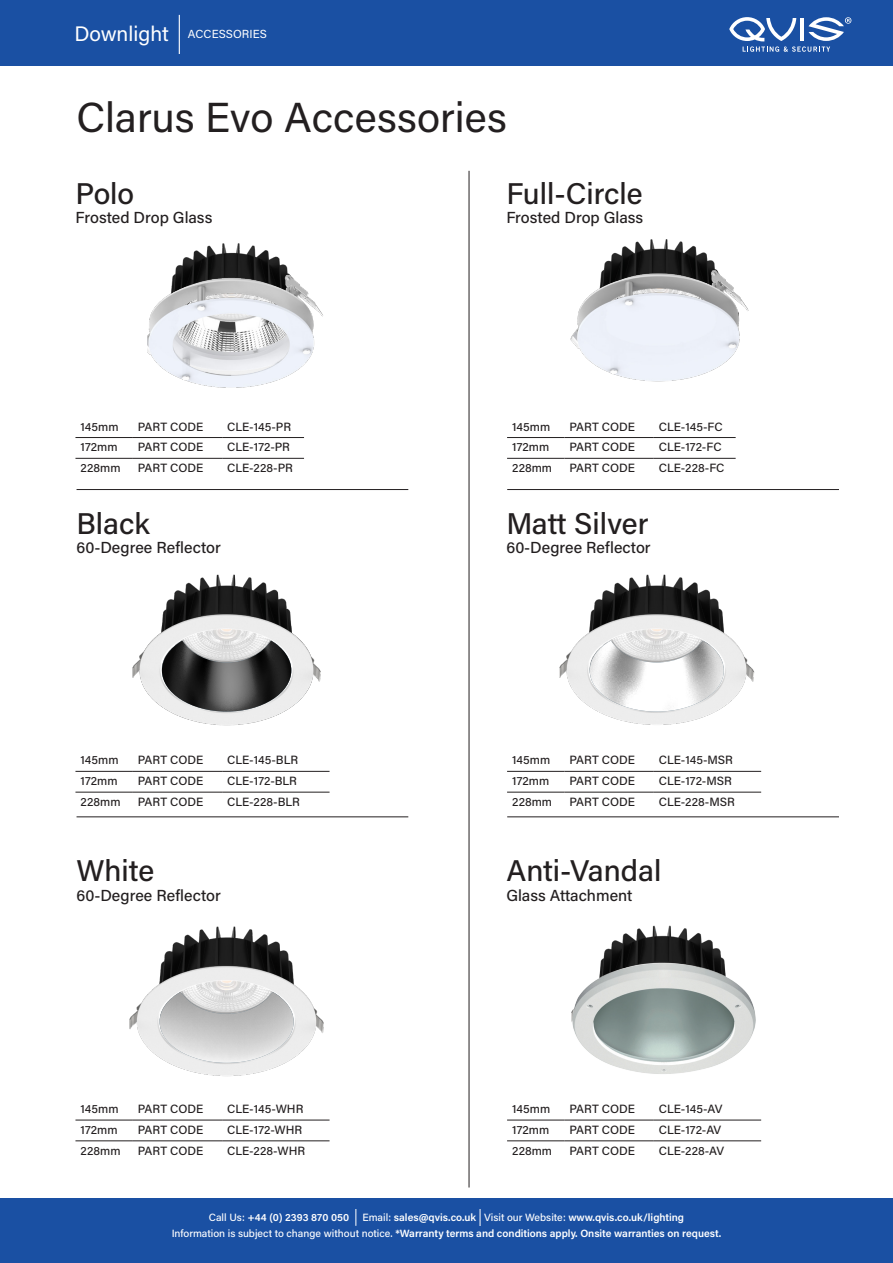
<style>
.page{position:relative;width:893px;height:1263px;background:#fff}
.page>*{position:absolute;margin:0;border:0;box-sizing:border-box;transform-origin:0 0}
.t1{font:42px "Acumin Variable Concept";color:#231f20}
.t2{font:30px "Acumin Variable Concept";color:#231f20}
.t3{font:21px "Acumin Variable Concept";color:#fff}
.t4{font:16.05px "Acumin Variable Concept";color:#231f20}
.t5{font:12px "Acumin Variable Concept";color:#231f20}
.t6{font:11.7px "Acumin Variable Concept";letter-spacing:.005em;color:#fff}
.t7{font:600 10.5px "Acumin Pro";color:#fff}
.s1{font-weight:500}
</style>
<div class="page">
<div style="left:0;top:1198px;width:893px;height:65px;background:#1a50a3"></div>
<div style="left:0;top:0;width:893px;height:66px;background:#1a50a3"></div>
<svg style="left:355px;top:1209px;width:1px;height:17px"></svg>
<svg style="left:480px;top:1209px;width:1px;height:17px"></svg>
<img style="left:175px;top:243px;width:113px;height:30px">
<img style="left:147px;top:273px;width:176px;height:115px">
<img style="left:611px;top:239px;width:96px;height:17px">
<img style="left:570px;top:256px;width:179px;height:126px">
<img style="left:132px;top:574px;width:189px;height:108px">
<img style="left:140px;top:615px;width:173px;height:111px">
<img style="left:162px;top:640px;width:129px;height:71px">
<img style="left:559px;top:574px;width:196px;height:151px">
<img style="left:590px;top:640px;width:134px;height:71px">
<img style="left:129px;top:926px;width:195px;height:151px">
<img style="left:160px;top:992px;width:134px;height:71px">
<img style="left:604px;top:925px;width:117px;height:31px">
<img style="left:571px;top:956px;width:185px;height:118px">
<hr style="left:469px;top:171px;width:1px;height:1016px;background:#231f20">
<hr style="left:507px;top:489px;width:332px;height:1px;background:#231f20">
<hr style="left:77px;top:489px;width:331px;height:1px;background:#231f20">
<hr style="left:507px;top:816px;width:332px;height:1px;background:#231f20">
<hr style="left:77px;top:816px;width:331px;height:1px;background:#231f20">
<hr style="left:507px;top:437px;width:57px;height:1px;background:#231f20">
<hr style="left:564px;top:437px;width:90px;height:1px;background:#231f20">
<hr style="left:654px;top:437px;width:82px;height:1px;background:#231f20">
<hr style="left:507px;top:458px;width:57px;height:1px;background:#231f20">
<hr style="left:564px;top:458px;width:90px;height:1px;background:#231f20">
<hr style="left:654px;top:458px;width:82px;height:1px;background:#231f20">
<hr style="left:75px;top:771px;width:58px;height:1px;background:#231f20">
<hr style="left:133px;top:771px;width:89px;height:1px;background:#231f20">
<hr style="left:222px;top:771px;width:108px;height:1px;background:#231f20">
<hr style="left:75px;top:792px;width:58px;height:1px;background:#231f20">
<hr style="left:133px;top:792px;width:89px;height:1px;background:#231f20">
<hr style="left:222px;top:792px;width:108px;height:1px;background:#231f20">
<hr style="left:507px;top:771px;width:57px;height:1px;background:#231f20">
<hr style="left:564px;top:771px;width:90px;height:1px;background:#231f20">
<hr style="left:654px;top:771px;width:107px;height:1px;background:#231f20">
<hr style="left:507px;top:792px;width:57px;height:1px;background:#231f20">
<hr style="left:564px;top:792px;width:90px;height:1px;background:#231f20">
<hr style="left:654px;top:792px;width:107px;height:1px;background:#231f20">
<hr style="left:75px;top:1120px;width:58px;height:1px;background:#231f20">
<hr style="left:133px;top:1120px;width:89px;height:1px;background:#231f20">
<hr style="left:222px;top:1120px;width:108px;height:1px;background:#231f20">
<hr style="left:75px;top:1140px;width:58px;height:1px;background:#231f20">
<hr style="left:133px;top:1140px;width:89px;height:1px;background:#231f20">
<hr style="left:222px;top:1140px;width:108px;height:1px;background:#231f20">
<hr style="left:507px;top:1120px;width:57px;height:1px;background:#231f20">
<hr style="left:564px;top:1120px;width:90px;height:1px;background:#231f20">
<hr style="left:654px;top:1120px;width:107px;height:1px;background:#231f20">
<hr style="left:507px;top:1140px;width:57px;height:1px;background:#231f20">
<hr style="left:564px;top:1140px;width:90px;height:1px;background:#231f20">
<hr style="left:654px;top:1140px;width:107px;height:1px;background:#231f20">
<hr style="left:75px;top:437px;width:58px;height:1px;background:#231f20">
<hr style="left:133px;top:437px;width:89px;height:1px;background:#231f20">
<hr style="left:222px;top:437px;width:82px;height:1px;background:#231f20">
<hr style="left:75px;top:458px;width:58px;height:1px;background:#231f20">
<hr style="left:133px;top:458px;width:89px;height:1px;background:#231f20">
<hr style="left:222px;top:458px;width:82px;height:1px;background:#231f20">
<hr style="left:179px;top:15px;width:1px;height:39px;background:#fff">
<svg style="left:729px;top:17px;width:122px;height:35px"></svg>
<p class="t3" style="left:74px;top:19px;width:96px">Downlight</p>
<p class="t6" style="left:188px;top:26px;width:80px">ACCESSORIES</p>
<p class="t1" style="left:77px;top:89px;width:432px">Clarus Evo Accessories</p>
<p class="t2" style="left:75px;top:173px;width:60px">Polo</p>
<p class="t4" style="left:75px;top:206px;width:138px">Frosted Drop Glass</p>
<p class="t5" style="left:80px;top:418px;width:40px">145mm</p>
<p class="t5" style="left:138px;top:418px;width:67px">PART CODE</p>
<p class="t5" style="left:227px;top:418px;width:66px">CLE-145-PR</p>
<p class="t5" style="left:80px;top:439px;width:39px">172mm</p>
<p class="t5" style="left:138px;top:439px;width:67px">PART CODE</p>
<p class="t5" style="left:227px;top:439px;width:64px">CLE-172-PR</p>
<p class="t5" style="left:80px;top:460px;width:42px">228mm</p>
<p class="t5" style="left:138px;top:460px;width:67px">PART CODE</p>
<p class="t5" style="left:227px;top:460px;width:67px">CLE-228-PR</p>
<p class="t2" style="left:77px;top:503px;width:75px">Black</p>
<p class="t4" style="left:77px;top:536px;width:146px">60-Degree Reflector</p>
<p class="t5" style="left:80px;top:752px;width:40px">145mm</p>
<p class="t5" style="left:138px;top:752px;width:67px">PART CODE</p>
<p class="t5" style="left:227px;top:752px;width:73px">CLE-145-BLR</p>
<p class="t5" style="left:80px;top:773px;width:39px">172mm</p>
<p class="t5" style="left:138px;top:773px;width:67px">PART CODE</p>
<p class="t5" style="left:227px;top:773px;width:71px">CLE-172-BLR</p>
<p class="t5" style="left:80px;top:793px;width:42px">228mm</p>
<p class="t5" style="left:138px;top:793px;width:67px">PART CODE</p>
<p class="t5" style="left:227px;top:793px;width:74px">CLE-228-BLR</p>
<p class="t2" style="left:77px;top:850px;width:79px">White</p>
<p class="t4" style="left:77px;top:884px;width:146px">60-Degree Reflector</p>
<p class="t5" style="left:80px;top:1101px;width:40px">145mm</p>
<p class="t5" style="left:138px;top:1101px;width:67px">PART CODE</p>
<p class="t5" style="left:227px;top:1101px;width:78px">CLE-145-WHR</p>
<p class="t5" style="left:80px;top:1121px;width:39px">172mm</p>
<p class="t5" style="left:138px;top:1121px;width:67px">PART CODE</p>
<p class="t5" style="left:227px;top:1121px;width:77px">CLE-172-WHR</p>
<p class="t5" style="left:80px;top:1142px;width:42px">228mm</p>
<p class="t5" style="left:138px;top:1142px;width:67px">PART CODE</p>
<p class="t5" style="left:227px;top:1142px;width:80px">CLE-228-WHR</p>
<p class="t2" style="left:506px;top:173px;width:138px">Full-Circle</p>
<p class="t4" style="left:506px;top:206px;width:138px">Frosted Drop Glass</p>
<p class="t5" style="left:512px;top:418px;width:40px">145mm</p>
<p class="t5" style="left:569px;top:418px;width:67px">PART CODE</p>
<p class="t5" style="left:659px;top:418px;width:66px">CLE-145-FC</p>
<p class="t5" style="left:512px;top:439px;width:39px">172mm</p>
<p class="t5" style="left:569px;top:439px;width:67px">PART CODE</p>
<p class="t5" style="left:659px;top:439px;width:64px">CLE-172-FC</p>
<p class="t5" style="left:512px;top:460px;width:42px">228mm</p>
<p class="t5" style="left:569px;top:460px;width:67px">PART CODE</p>
<p class="t5" style="left:659px;top:460px;width:67px">CLE-228-FC</p>
<p class="t2" style="left:506px;top:503px;width:144px">Matt Silver</p>
<p class="t4" style="left:506px;top:536px;width:146px">60-Degree Reflector</p>
<p class="t5" style="left:512px;top:752px;width:40px">145mm</p>
<p class="t5" style="left:569px;top:752px;width:67px">PART CODE</p>
<p class="t5" style="left:659px;top:752px;width:76px">CLE-145-MSR</p>
<p class="t5" style="left:512px;top:773px;width:39px">172mm</p>
<p class="t5" style="left:569px;top:773px;width:67px">PART CODE</p>
<p class="t5" style="left:659px;top:773px;width:75px">CLE-172-MSR</p>
<p class="t5" style="left:512px;top:793px;width:42px">228mm</p>
<p class="t5" style="left:569px;top:793px;width:67px">PART CODE</p>
<p class="t5" style="left:659px;top:793px;width:78px">CLE-228-MSR</p>
<p class="t2" style="left:506px;top:850px;width:156px">Anti-Vandal</p>
<p class="t4" style="left:506px;top:884px;width:128px">Glass Attachment</p>
<p class="t5" style="left:512px;top:1101px;width:40px">145mm</p>
<p class="t5" style="left:569px;top:1101px;width:67px">PART CODE</p>
<p class="t5" style="left:659px;top:1101px;width:65px">CLE-145-AV</p>
<p class="t5" style="left:512px;top:1121px;width:39px">172mm</p>
<p class="t5" style="left:569px;top:1121px;width:67px">PART CODE</p>
<p class="t5" style="left:659px;top:1121px;width:64px">CLE-172-AV</p>
<p class="t5" style="left:512px;top:1142px;width:42px">228mm</p>
<p class="t5" style="left:569px;top:1142px;width:67px">PART CODE</p>
<p class="t5" style="left:659px;top:1142px;width:67px">CLE-228-AV</p>
<p class="t7" style="left:209px;top:1210px;width:142px"><span class="s1">Call Us:</span> +44 (0) 2393 870 050</p>
<p class="t7" style="left:362px;top:1210px;width:323px"><span class="s1">Email:</span> sales@qvis.co.uk <span class="s1">Visit our Website:</span> www.qvis.co.uk/lighting</p>
<p class="t7" style="left:172px;top:1226px;width:551px"><span class="s1">Information is subject to change without notice.</span> *Warranty terms and conditions apply. Onsite warranties on request.</p>
</div>
